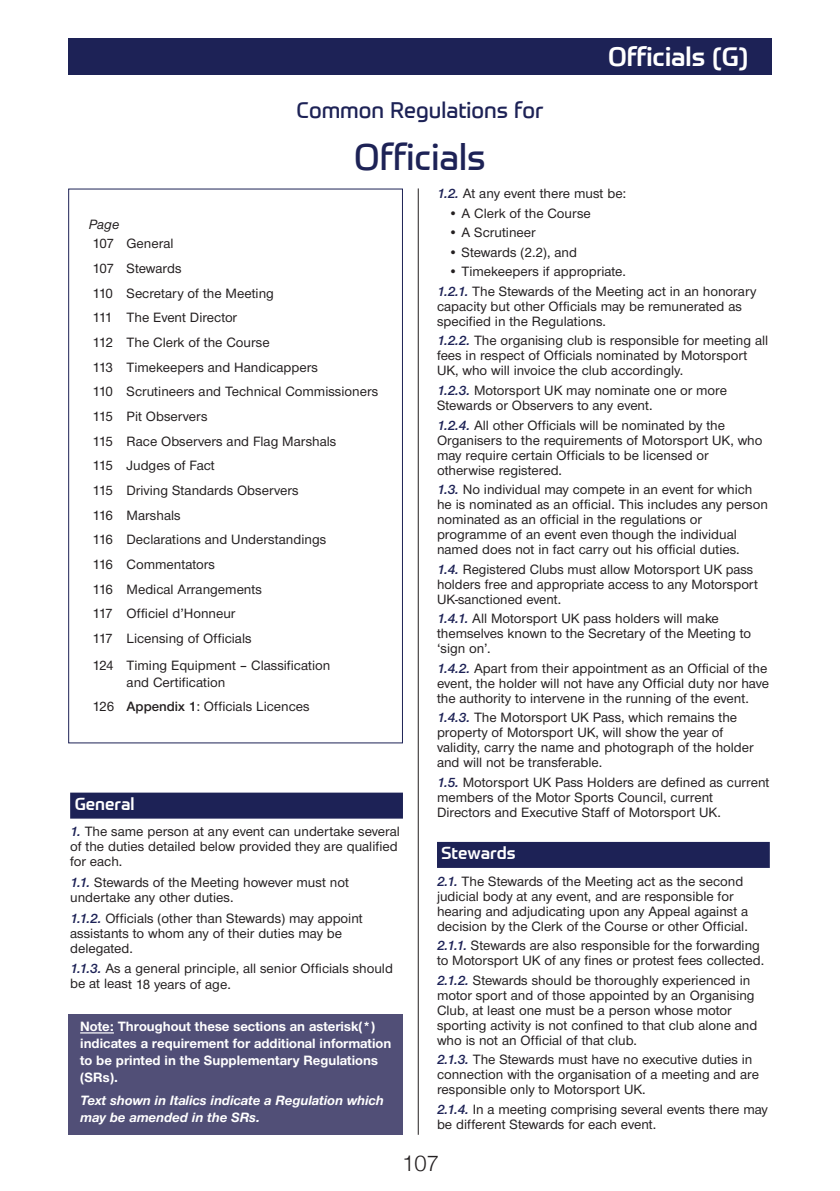
<style>
.page{position:relative;width:840px;height:1191px;background:#fff}
.page>*{position:absolute;margin:0;border:0;box-sizing:border-box;transform-origin:0 0}
.t1{font:36px "Prometo";color:#1d2256}
.t2{font:500 26px "Prometo";color:#fff}
.t3{font:22px "Prometo";color:#1d2256}
.t4{font:300 22px "Helvetica Neue";color:#231f20}
.t5{font:500 17px "Prometo";color:#fff}
.t6{font:500 14px/15px "Nimbus Sans Novus T";color:#231f20}
.t7{font:700 14px/17px "Nimbus Sans Novus T";color:#fff}
.t8{font:italic 700 14px/17px "Nimbus Sans Novus T";color:#fff}
.s1{font-style:italic}
.s2{font-weight:600}
.s3{font-weight:600;font-style:italic;color:#1d2256}
</style>
<div class="page">
<div style="left:68px;top:38px;width:703px;height:37px;background:#1d2256"></div>
<hr style="left:417px;top:188px;width:1px;height:947px;background:#231f20">
<div style="left:70px;top:792px;width:333px;height:26px;background:#1d2256"></div>
<div style="left:437px;top:842px;width:332px;height:26px;background:#1d2256"></div>
<div style="left:68px;top:1014px;width:335px;height:120px;background:#514f77"></div>
<hr style="left:80px;top:1032px;width:34px;height:1px;background:#fff">
<p class="t3" style="left:296px;top:95px;width:248px">Common Regulations for</p>
<p class="t1" style="left:354px;top:132px;width:133px">Officials</p>
<p class="t2" style="left:607px;top:39px;width:142px">Officials (G)</p>
<p class="t6" style="left:89px;top:215px;width:86px;line-height:19px"><span class="s1">Page<br></span>107 General</p>
<p class="t6" style="left:92px;top:256px;width:287px;line-height:24.6px">107 Stewards<br>110 Secretary of the Meeting<br>111 The Event Director<br>112 The Clerk of the Course<br>113 Timekeepers and Handicappers<br>110 Scrutineers and Technical Commissioners<br>115 Pit Observers<br>115 Race Observers and Flag Marshals<br>115 Judges of Fact<br>115 Driving Standards Observers<br>116 Marshals<br>116 Declarations and Understandings<br>116 Commentators<br>116 Medical Arrangements<br>117 Officiel d’Honneur<br>117 Licensing of Officials</p>
<p class="t6" style="left:126px;top:656px;width:205px;line-height:17px;text-indent:-34px">124 Timing Equipment – Classification and Certification</p>
<p class="t6" style="left:92px;top:699px;width:218px">126 <span class="s2">Appendix 1</span>: Officials Licences</p>
<p class="t5" style="left:75px;top:792px;width:61px">General</p>
<p class="t6" style="left:70px;top:824px;width:331px"><span class="s3">1.</span> The same person at any event can undertake several of the duties detailed below provided they are qualified for each.</p>
<p class="t6" style="left:70px;top:875px;width:280px"><span class="s3">1.1.</span> Stewards of the Meeting however must not undertake any other duties.</p>
<p class="t6" style="left:70px;top:910px;width:294px"><span class="s3">1.1.2.</span> Officials (other than Stewards) may appoint assistants to whom any of their duties may be delegated.</p>
<p class="t6" style="left:70px;top:961px;width:324px"><span class="s3">1.1.3.</span> As a general principle, all senior Officials should be at least 18 years of age.</p>
<p class="t7" style="left:80px;top:1018px;width:312px">Note: Throughout these sections an asterisk(*) indicates a requirement for additional information to be printed in the Supplementary Regulations (SRs).</p>
<p class="t8" style="left:80px;top:1091px;width:305px">Text shown in Italics indicate a Regulation which may be amended in the SRs.</p>
<p class="t6" style="left:437px;top:186px;width:191px"><span class="s3">1.2.</span> At any event there must be:</p>
<p class="t6" style="left:448px;top:205px;width:144px">• A Clerk of the Course</p>
<p class="t6" style="left:448px;top:225px;width:89px">• A Scrutineer</p>
<p class="t6" style="left:448px;top:244px;width:130px">• Stewards (2.2), and</p>
<p class="t6" style="left:437px;top:262px;width:321px;line-height:19.6px;text-indent:11px">• Timekeepers if appropriate.<br><span class="s3">1.2.1.</span> The Stewards of the Meeting act in an honorary</p>
<p class="t6" style="left:437px;top:298px;width:306px">capacity but other Officials may be remunerated as specified in the Regulations.</p>
<p class="t6" style="left:437px;top:333px;width:332px"><span class="s3">1.2.2.</span> The organising club is responsible for meeting all fees in respect of Officials nominated by Motorsport<br>UK, who will invoice the club accordingly.</p>
<p class="t6" style="left:437px;top:383px;width:291px"><span class="s3">1.2.3.</span> Motorsport UK may nominate one or more<br>Stewards or Observers to any event.</p>
<p class="t6" style="left:437px;top:417px;width:327px"><span class="s3">1.2.4.</span> All other Officials will be nominated by the Organisers to the requirements of Motorsport UK, who may require certain Officials to be licensed or otherwise registered.</p>
<p class="t6" style="left:437px;top:482px;width:332px"><span class="s3">1.3.</span> No individual may compete in an event for which he is nominated as an official. This includes any person nominated as an official in the regulations or programme of an event even though the individual named does not in fact carry out his official duties.</p>
<p class="t6" style="left:437px;top:561px;width:322px"><span class="s3">1.4.</span> Registered Clubs must allow Motorsport UK pass holders free and appropriate access to any Motorsport<br>UK-sanctioned event.</p>
<p class="t6" style="left:437px;top:611px;width:315px"><span class="s3">1.4.1.</span> All Motorsport UK pass holders will make themselves known to the Secretary of the Meeting to ‘sign on’.</p>
<p class="t6" style="left:437px;top:660px;width:333px"><span class="s3">1.4.2.</span> Apart from their appointment as an Official of the event, the holder will not have any Official duty nor have the authority to intervene in the running of the event.</p>
<p class="t6" style="left:437px;top:710px;width:318px"><span class="s3">1.4.3.</span> The Motorsport UK Pass, which remains the property of Motorsport UK, will show the year of validity, carry the name and photograph of the holder and will not be transferable.</p>
<p class="t6" style="left:437px;top:774px;width:334px"><span class="s3">1.5.</span> Motorsport UK Pass Holders are defined as current members of the Motor Sports Council, current<br>Directors and Executive Staff of Motorsport UK.</p>
<p class="t5" style="left:441px;top:842px;width:76px">Stewards</p>
<p class="t6" style="left:437px;top:873px;width:313px"><span class="s3">2.1.</span> The Stewards of the Meeting act as the second judicial body at any event, and are responsible for hearing and adjudicating upon any Appeal against a decision by the Clerk of the Course or other Official.</p>
<p class="t6" style="left:437px;top:938px;width:329px"><span class="s3">2.1.1.</span> Stewards are also responsible for the forwarding to Motorsport UK of any fines or protest fees collected.</p>
<p class="t6" style="left:437px;top:972px;width:322px"><span class="s3">2.1.2.</span> Stewards should be thoroughly experienced in motor sport and of those appointed by an Organising Club, at least one must be a person whose motor sporting activity is not confined to that club alone and who is not an Official of that club.</p>
<p class="t6" style="left:437px;top:1052px;width:323px"><span class="s3">2.1.3.</span> The Stewards must have no executive duties in connection with the organisation of a meeting and are responsible only to Motorsport UK.</p>
<p class="t6" style="left:437px;top:1101px;width:332px"><span class="s3">2.1.4.</span> In a meeting comprising several events there may be different Stewards for each event.</p>
<p class="t4" style="left:402px;top:1149px;width:38px">107</p>
</div>
